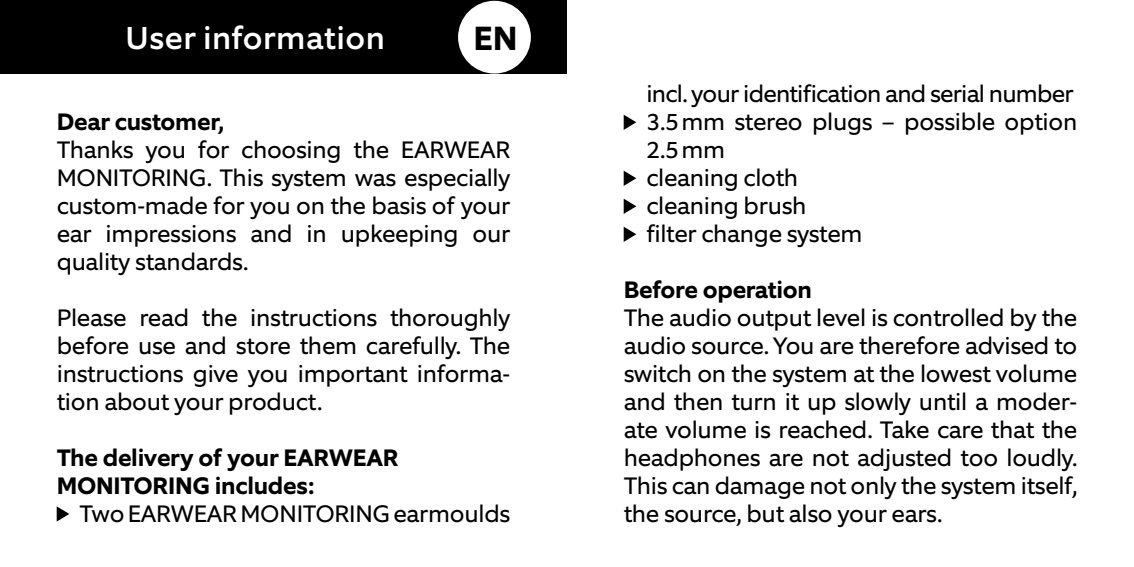
<style>
.page{position:relative;width:1134px;height:567px;background:#fff}
.page>*{position:absolute;margin:0;border:0;box-sizing:border-box;transform-origin:0 0}
.t1{font:700 34px "Equip";color:#000}
.t2{font:500 32px "Equip";letter-spacing:.015em;color:#fff}
.t3{font:24px/28px "Equip";letter-spacing:-.01em;color:#000;text-align:justify}
.t4{font:700 24px/28px "Equip";letter-spacing:-.01em;color:#000}
</style>
<div class="page">
<div style="left:0;top:0;width:567px;height:74px;background:#000"></div>
<div style="left:458px;top:1px;width:73px;height:73px;background:#fff;border-radius:50%"></div>
<svg style="left:57px;top:506px;width:12px;height:16px"></svg>
<svg style="left:624px;top:115px;width:12px;height:15px"></svg>
<svg style="left:624px;top:171px;width:12px;height:15px"></svg>
<svg style="left:624px;top:199px;width:12px;height:15px"></svg>
<svg style="left:624px;top:227px;width:12px;height:15px"></svg>
<h2 class="t2" style="left:125px;top:17px;width:261px">User information</h2>
<h1 class="t1" style="left:473px;top:16px;width:46px">EN</h1>
<p class="t4" style="left:57px;top:107px;width:169px">Dear customer,</p>
<p class="t3" style="left:57px;top:135px;width:455px">Thanks you for choosing the EARWEAR MONITORING. This system was especially custom-made for you on the basis of your ear impressions and in upkeeping our quality standards.</p>
<p class="t3" style="left:57px;top:303px;width:455px">Please read the instructions thoroughly before use and store them carefully. The instructions give you important informa&shy;tion about your product.</p>
<p class="t4" style="left:57px;top:444px;width:343px">The delivery of your EARWEAR<br>MONITORING includes:</p>
<p class="t3" style="left:79px;top:499px;width:432px">Two EARWEAR MONITORING earmoulds</p>
<p class="t3" style="left:646px;top:80px;width:432px;text-align:left">incl. your identification and serial number<br>3.5mm stereo plugs – possible option<br>2.5mm<br>cleaning cloth<br>cleaning brush<br>filter change system</p>
<p class="t4" style="left:624px;top:276px;width:190px">Before operation</p>
<p class="t3" style="left:624px;top:304px;width:455px">The audio output level is controlled by the audio source. You are therefore advised to switch on the system at the lowest volume and then turn it up slowly until a moder&shy;ate volume is reached. Take care that the headphones are not adjusted too loudly.<br>This can damage not only the system itself, the source, but also your ears.</p>
</div>
